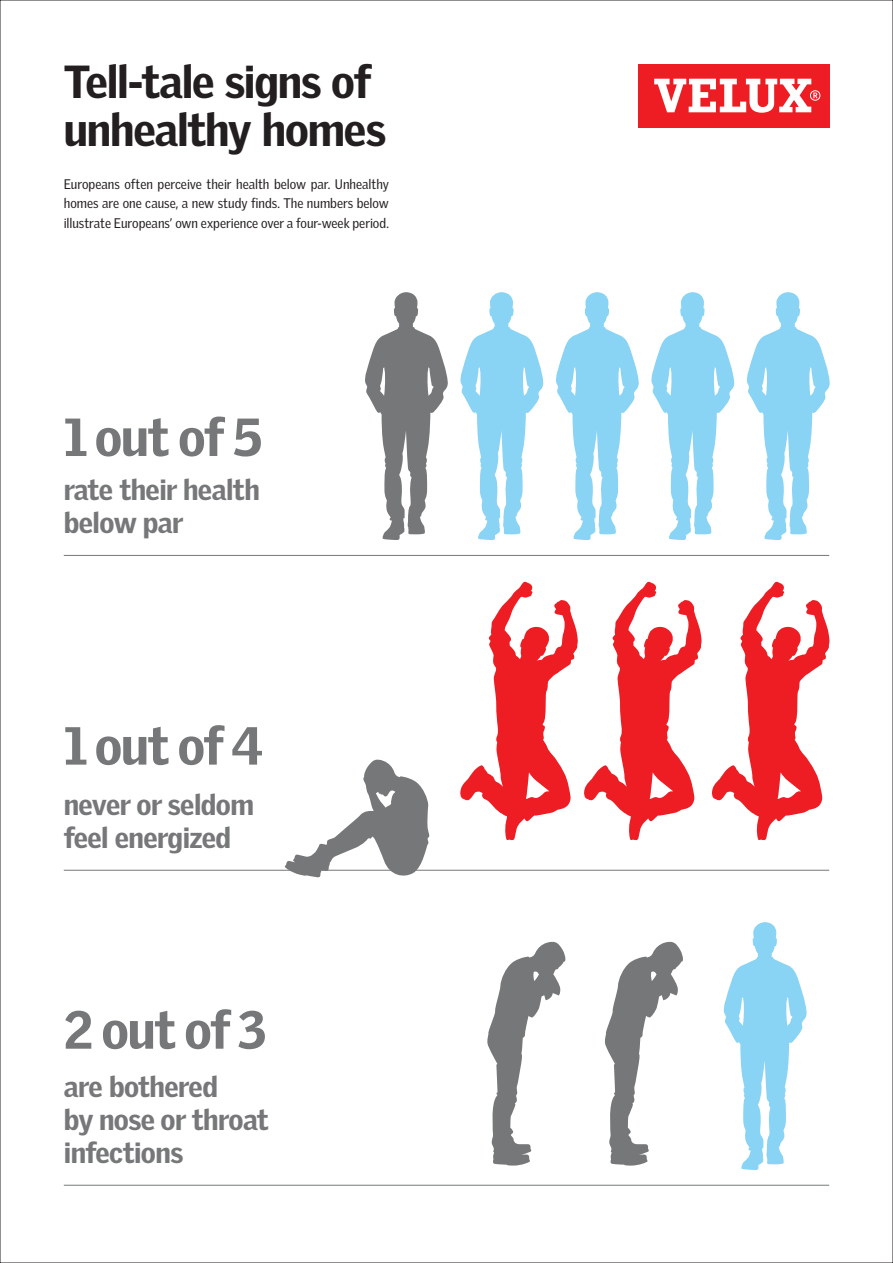
<style>
.page{position:relative;width:893px;height:1263px;background:#fff}
.page>*{position:absolute;margin:0;border:0;box-sizing:border-box;transform-origin:0 0}
.t1{font:900 52.05px "Velux Gothic";letter-spacing:-.03em;color:#767778}
.t2{font:900 45px/48px "Velux Gothic";letter-spacing:-.025em;color:#231f20}
.t3{font:900 28.5px/33px "Velux Gothic";letter-spacing:-.02em;color:#767778}
.t4{font:13.5px/19.5px "Velux Gothic";color:#231f20;text-align:justify;scale:.96 1}
</style>
<div class="page">
<div style="left:638px;top:64px;width:191px;height:64px;background:#ee1d23"></div>
<svg style="left:654px;top:79px;width:166px;height:34px"></svg>
<svg style="left:460px;top:292px;width:84px;height:248px"></svg>
<svg style="left:365px;top:292px;width:83px;height:248px"></svg>
<svg style="left:285px;top:759px;width:145px;height:119px"></svg>
<svg style="left:651px;top:292px;width:84px;height:248px"></svg>
<svg style="left:747px;top:292px;width:83px;height:248px"></svg>
<svg style="left:712px;top:582px;width:118px;height:259px"></svg>
<svg style="left:556px;top:292px;width:83px;height:248px"></svg>
<svg style="left:460px;top:582px;width:242px;height:259px"></svg>
<hr style="left:64px;top:870px;width:765px;height:1px;background:#767778">
<hr style="left:64px;top:555px;width:765px;height:1px;background:#767778">
<hr style="left:64px;top:1185px;width:765px;height:1px;background:#767778">
<svg style="left:723px;top:922px;width:84px;height:248px"></svg>
<svg style="left:605px;top:941px;width:78px;height:224px"></svg>
<svg style="left:487px;top:941px;width:79px;height:224px"></svg>
<h2 class="t2" style="left:64px;top:57px;width:324px">Tell-tale signs of unhealthy homes</h2>
<p class="t4" style="left:64px;top:174px;width:340px">Europeans often perceive their health below par. Unhealthy homes are one cause, a new study finds. The numbers below illustrate Europeans’ own experience over a four-week period.</p>
<h1 class="t1" style="left:64px;top:404px;width:200px">1 out of 5</h1>
<h3 class="t3" style="left:64px;top:473px;width:197px">rate their health below par</h3>
<h1 class="t1" style="left:64px;top:713px;width:201px">1 out of 4</h1>
<h3 class="t3" style="left:64px;top:788px;width:192px">never or seldom feel energized</h3>
<h1 class="t1" style="left:64px;top:997px;width:204px">2 out of 3</h1>
<h3 class="t3" style="left:64px;top:1070px;width:207px">are bothered<br>by nose or throat infections</h3>
</div>
